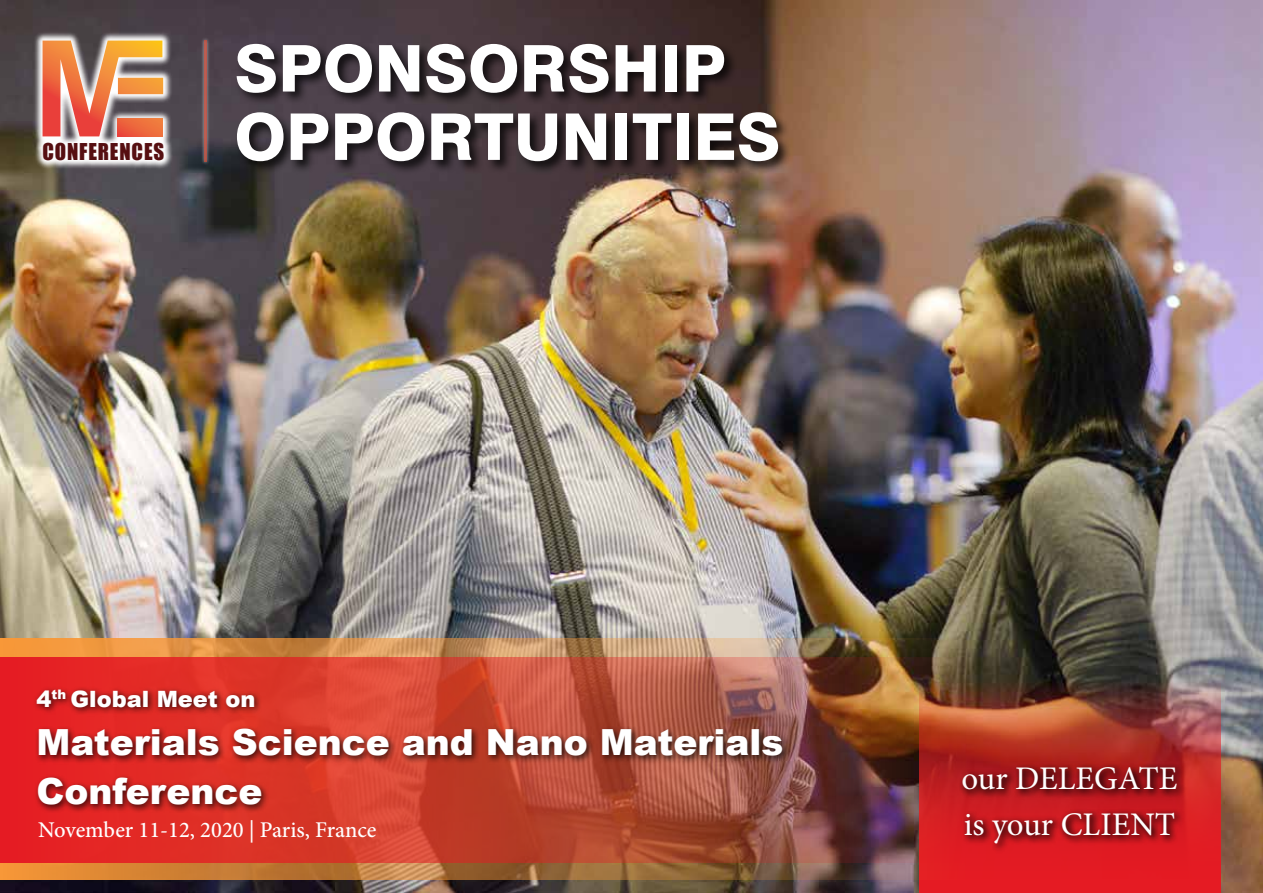
<style>
.page{position:relative;width:1263px;height:893px;background:#fff}
.page>*{position:absolute;margin:0;border:0;box-sizing:border-box;transform-origin:0 0}
.t1{font:800 64.5px "Swiss 721 BT";color:#fff}
.t2{font:900 36px/48.6px "Arial";color:#fff}
.t3{font:33px/45.6px "Minion Pro";color:#fff}
.t4{font:500 22.5px "Minion Pro";color:#fff}
.t5{font:900 22.5px "Arial";color:#fff}
.t6{font:21.45px "Impact";letter-spacing:.04em;color:#560f11}
</style>
<div class="page">
<img style="left:0;top:0;width:1263px;height:893px">
<div style="left:235px;top:42px;width:557px;height:133px;background:#000;opacity:.75"></div>
<svg style="left:33px;top:31px;width:140px;height:139px"></svg>
<svg style="left:118px;top:136px;width:44px;height:1px"></svg>
<svg style="left:43px;top:41px;width:120px;height:95px;background:#cf8564"></svg>
<img style="left:918px;top:680px;width:302px;height:213px">
<div style="left:958px;top:762px;width:229px;height:92px;background:#e01b22"></div>
<div style="left:958px;top:763px;width:228px;height:88px;background:#000;opacity:.75"></div>
<img style="left:0;top:638px;width:966px;height:241px">
<div style="left:201px;top:37px;width:9px;height:128px;background:#fff;opacity:.75"></div>
<hr style="left:205px;top:41px;width:2px;height:121px;background:#bb594e">
<img style="left:0;top:657px;width:966px;height:205px">
<div style="left:33px;top:686px;width:758px;height:127px;background:#000;opacity:.75"></div>
<p class="t6" style="left:43px;top:134px;width:123px">CONFERENCES</p>
<h1 class="t1" style="left:234px;top:29px;width:493px">SPONSORSHIP</h1>
<h1 class="t1" style="left:234px;top:98px;width:548px">OPPORTUNITIES</h1>
<p class="t5" style="left:37px;top:685px;width:220px">4<sup>th</sup> Global Meet on</p>
<p class="t2" style="left:37px;top:718px;width:748px">Materials Science and Nano Materials<br>Conference</p>
<p class="t4" style="left:38px;top:815px;width:340px">November 11-12, 2020 | Paris, France</p>
<p class="t3" style="left:961px;top:756px;width:218px">our DELEGATE is your CLIENT</p>
</div>
